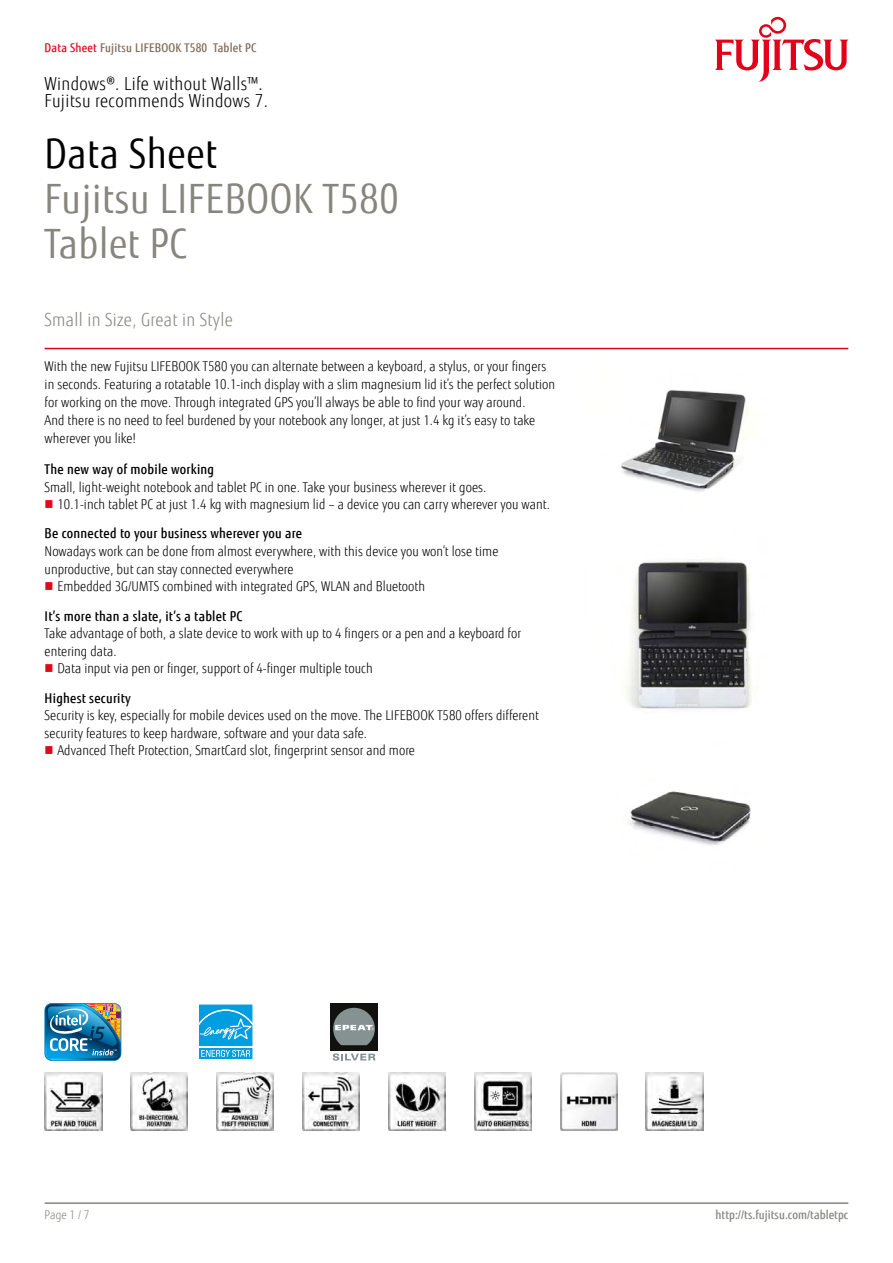
<style>
.page{position:relative;width:893px;height:1263px;background:#fff}
.page>*{position:absolute;margin:0;border:0;box-sizing:border-box;transform-origin:0 0}
.t1{font:40.5px/45px "Fujitsu Sans";letter-spacing:.02em;color:#87867e;scale:.9 1}
.t2{font:40.5px "Fujitsu Sans";letter-spacing:.02em;color:#000;scale:.9 1}
.t3{font:300 18px/16.5px "Fujitsu Sans";letter-spacing:.02em;color:#000;scale:.9 1}
.t4{font:300 18px "Fujitsu Sans";letter-spacing:.02em;color:#87867e;scale:.9 1}
.t5{font:300 13.5px/18px "Fujitsu Sans";letter-spacing:.005em;color:#000;scale:.9 1}
.t6{font:500 13.5px "Fujitsu Sans";letter-spacing:.02em;color:#000;scale:.9 1}
.t7{font:500 12px "Fujitsu Sans";letter-spacing:.02em;color:#806b5a;scale:.9 1}
.t8{font:500 12px "Fujitsu Sans";letter-spacing:.005em;color:#87867e;scale:.9 1}
.t9{font:300 12px "Fujitsu Sans";color:#87867e;scale:.9 1}
.s1{color:#e0091a}
</style>
<div class="page">
<hr style="left:45px;top:1202px;width:803px;height:2px;background:#87867e">
<hr style="left:45px;top:348px;width:803px;height:1px;background:#e2001a">
<svg style="left:715px;top:17px;width:133px;height:65px"></svg>
<img style="left:621px;top:389px;width:128px;height:103px">
<img style="left:627px;top:559px;width:125px;height:150px">
<img style="left:628px;top:791px;width:123px;height:54px">
<img style="left:45px;top:1003px;width:76px;height:58px">
<svg style="left:199px;top:1004px;width:54px;height:55px;background:#32b0e5"></svg>
<div style="left:330px;top:1003px;width:48px;height:48px;background:#111210"></div>
<svg style="left:333px;top:1053px;width:42px;height:8px"></svg>
<svg style="left:333px;top:1008px;width:42px;height:37px;background:#7b8384"></svg>
<img style="left:45px;top:1073px;width:57px;height:57px">
<img style="left:131px;top:1073px;width:57px;height:57px">
<img style="left:216px;top:1073px;width:58px;height:57px">
<img style="left:302px;top:1073px;width:58px;height:57px">
<img style="left:388px;top:1073px;width:58px;height:57px">
<img style="left:474px;top:1073px;width:58px;height:57px">
<img style="left:560px;top:1073px;width:57px;height:57px">
<img style="left:646px;top:1073px;width:57px;height:57px">
<p class="t7" style="left:45px;top:40px;width:237px"><span class="s1">Data Sheet</span> Fujitsu LIFEBOOK T580 Tablet PC</p>
<h2 class="t3" style="left:45px;top:76px;width:250px">Windows®. Life without Walls™.<br>Fujitsu recommends Windows 7.</h2>
<h1 class="t2" style="left:45px;top:130px;width:193px">Data Sheet</h1>
<h1 class="t1" style="left:45px;top:177px;width:395px">Fujitsu LIFEBOOK T580<br>Tablet PC</h1>
<h2 class="t4" style="left:45px;top:309px;width:211px">Small in Size, Great in Style</h2>
<p class="t5" style="left:45px;top:357px;width:569px">With the new Fujitsu LIFEBOOK T580 you can alternate between a keyboard, a stylus, or your fingers in seconds. Featuring a rotatable 10.1-inch display with a slim magnesium lid it’s the perfect solution for working on the move. Through integrated GPS you’ll always be able to find your way around.<br>And there is no need to feel burdened by your notebook any longer, at just 1.4 kg it’s easy to take wherever you like!</p>
<p class="t6" style="left:45px;top:461px;width:190px">The new way of mobile working</p>
<p class="t5" style="left:57px;top:478px;width:549px;line-height:17.1px;text-indent:-13px">Small, light-weight notebook and tablet PC in one. Take your business wherever it goes.<br>10.1-inch tablet PC at just 1.4 kg with magnesium lid – a device you can carry wherever you want.</p>
<p class="t6" style="left:45px;top:525px;width:288px">Be connected to your business wherever you are</p>
<p class="t5" style="left:45px;top:542px;width:506px">Nowadays work can be done from almost everywhere, with this device you won’t lose time</p>
<p class="t5" style="left:45px;top:560px;width:278px">unproductive, but can stay connected everywhere</p>
<p class="t5" style="left:57px;top:577px;width:410px">Embedded 3G/UMTS combined with integrated GPS, WLAN and Bluetooth</p>
<p class="t6" style="left:45px;top:607px;width:221px">It’s more than a slate, it’s a tablet PC</p>
<p class="t5" style="left:45px;top:624px;width:531px">Take advantage of both, a slate device to work with up to 4 fingers or a pen and a keyboard for</p>
<p class="t5" style="left:45px;top:642px;width:81px">entering data.</p>
<p class="t5" style="left:57px;top:659px;width:352px">Data input via pen or finger, support of 4-finger multiple touch</p>
<p class="t6" style="left:45px;top:690px;width:97px">Highest security</p>
<p class="t5" style="left:45px;top:706px;width:551px">Security is key, especially for mobile devices used on the move. The LIFEBOOK T580 offers different</p>
<p class="t5" style="left:45px;top:724px;width:360px">security features to keep hardware, software and your data safe.</p>
<p class="t5" style="left:57px;top:741px;width:399px">Advanced Theft Protection, SmartCard slot, fingerprint sensor and more</p>
<p class="t9" style="left:45px;top:1208px;width:51px">Page 1 / 7</p>
<p class="t8" style="left:715px;top:1208px;width:149px">http://ts.fujitsu.com/tabletpc</p>
</div>
